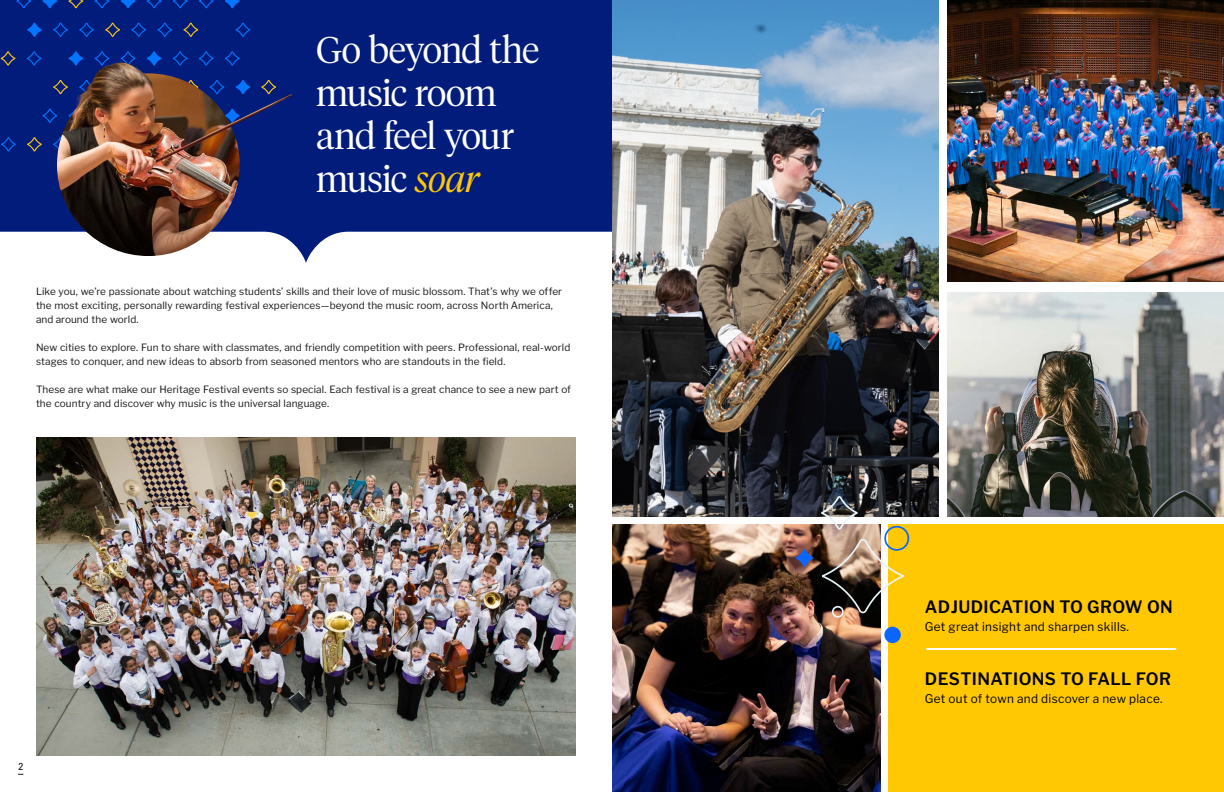
<style>
.page{position:relative;width:1224px;height:792px;background:#fff}
.page>*{position:absolute;margin:0;border:0;box-sizing:border-box;transform-origin:0 0}
.B2_Body_Text_10_14_-_Din_pro{font:300 37px/43px "Tiempos Headline";letter-spacing:-.025em;color:#fff}
.t1{font:600 17px "Libre Franklin";letter-spacing:.025em;color:#000}
.t2{font:12px "Libre Franklin";letter-spacing:.025em;color:#000}
.B2_Body_Text_10_14_-_Din_pro-2{font:10px/14px "Libre Franklin";letter-spacing:.01em;color:#181719}
.t3{font:500 10px "DIN Pro";color:#231f20}
.s1{font-style:italic;color:#ffc803}
</style>
<div class="page">
<div style="left:889px;top:525px;width:335px;height:267px;background:#ffc803"></div>
<hr style="left:927px;top:648px;width:248px;height:2px;background:#fff">
<svg style="left:0;top:229px;width:612px;height:34px"></svg>
<div style="left:0;top:0;width:616px;height:229px;background:#021c7b"></div>
<svg style="left:69px;top:0;width:14px;height:8px"></svg>
<svg style="left:43px;top:0;width:14px;height:8px"></svg>
<svg style="left:16px;top:0;width:15px;height:8px"></svg>
<svg style="left:95px;top:0;width:14px;height:8px"></svg>
<svg style="left:121px;top:0;width:14px;height:8px"></svg>
<svg style="left:147px;top:0;width:14px;height:8px"></svg>
<svg style="left:173px;top:0;width:14px;height:8px"></svg>
<svg style="left:199px;top:0;width:15px;height:8px"></svg>
<svg style="left:225px;top:0;width:15px;height:8px"></svg>
<svg style="left:79px;top:23px;width:15px;height:14px"></svg>
<svg style="left:53px;top:23px;width:15px;height:14px"></svg>
<svg style="left:27px;top:23px;width:15px;height:14px"></svg>
<svg style="left:105px;top:23px;width:15px;height:14px"></svg>
<svg style="left:131px;top:23px;width:15px;height:14px"></svg>
<svg style="left:157px;top:23px;width:15px;height:14px"></svg>
<svg style="left:184px;top:23px;width:14px;height:14px"></svg>
<svg style="left:236px;top:23px;width:14px;height:14px"></svg>
<svg style="left:53px;top:80px;width:14px;height:14px"></svg>
<svg style="left:53px;top:137px;width:8px;height:12px"></svg>
<svg style="left:27px;top:137px;width:15px;height:14px"></svg>
<svg style="left:1px;top:137px;width:15px;height:14px"></svg>
<svg style="left:43px;top:109px;width:14px;height:14px"></svg>
<svg style="left:73px;top:51px;width:6px;height:4px"></svg>
<svg style="left:27px;top:51px;width:14px;height:15px"></svg>
<svg style="left:1px;top:51px;width:14px;height:15px"></svg>
<svg style="left:99px;top:51px;width:6px;height:4px"></svg>
<svg style="left:125px;top:51px;width:6px;height:4px"></svg>
<svg style="left:151px;top:51px;width:6px;height:4px"></svg>
<svg style="left:177px;top:51px;width:6px;height:4px"></svg>
<svg style="left:203px;top:51px;width:7px;height:4px"></svg>
<svg style="left:229px;top:51px;width:7px;height:4px"></svg>
<img style="left:948px;top:293px;width:276px;height:223px">
<img style="left:948px;top:0;width:276px;height:281px">
<img style="left:36px;top:437px;width:540px;height:319px">
<img style="left:612px;top:525px;width:268px;height:267px">
<img style="left:612px;top:0;width:326px;height:516px">
<svg style="left:795px;top:549px;width:19px;height:18px"></svg>
<div style="left:884px;top:627px;width:17px;height:16px;background:#0b66ff;border-radius:50%"></div>
<img style="left:821px;top:496px;width:88px;height:122px">
<img style="left:57px;top:73px;width:183px;height:183px;border-radius:91px">
<img style="left:67px;top:55px;width:226px;height:123px">
<p class="B2_Body_Text_10_14_-_Din_pro" style="left:316px;top:28px;width:225px">Go beyond the music room</p>
<p class="B2_Body_Text_10_14_-_Din_pro" style="left:316px;top:114px;width:200px">and feel your music <span class="s1">soar</span></p>
<p class="B2_Body_Text_10_14_-_Din_pro-2" style="left:36px;top:285px;width:528px">Like you, we’re passionate about watching students’ skills and their love of music blossom. That’s why we offer the most exciting, personally rewarding festival experiences—beyond the music room, across North America, and around the world.</p>
<p class="B2_Body_Text_10_14_-_Din_pro-2" style="left:36px;top:341px;width:536px">New cities to explore. Fun to share with classmates, and friendly competition with peers. Professional, real-world stages to conquer, and new ideas to absorb from seasoned mentors who are standouts in the field.</p>
<p class="B2_Body_Text_10_14_-_Din_pro-2" style="left:36px;top:383px;width:537px">These are what make our Heritage Festival events so special. Each festival is a great chance to see a new part of the country and discover why music is the universal language.</p>
<p class="t3" style="left:18px;top:759px;width:7px">2</p>
<p class="t1" style="left:925px;top:597px;width:250px">ADJUDICATION TO GROW ON</p>
<p class="t2" style="left:925px;top:619px;width:206px">Get great insight and sharpen skills.</p>
<p class="t1" style="left:925px;top:669px;width:247px">DESTINATIONS TO FALL FOR</p>
<p class="t2" style="left:925px;top:691px;width:239px">Get out of town and discover a new place.</p>
</div>
